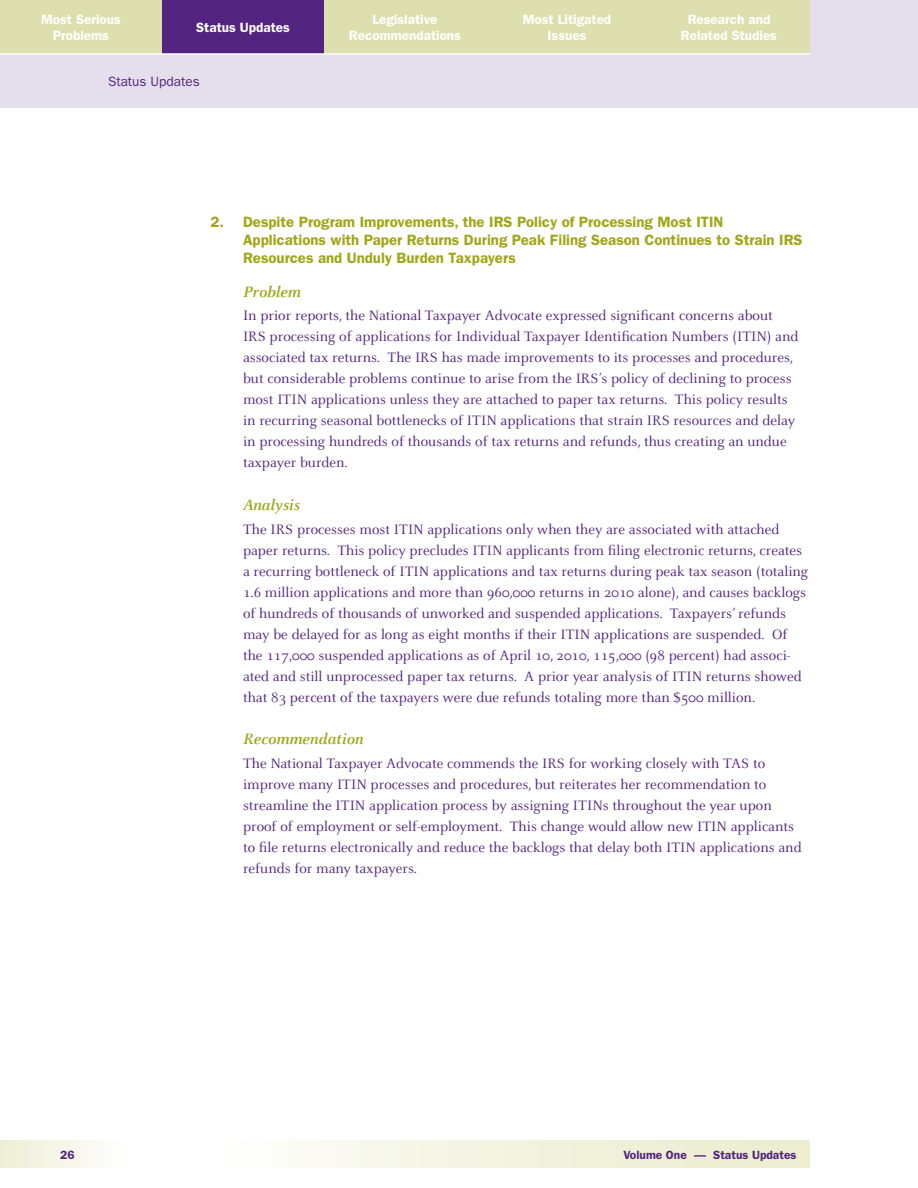
<style>
.page{position:relative;width:918px;height:1188px;background:#fff}
.page>*{position:absolute;margin:0;border:0;box-sizing:border-box;transform-origin:0 0}
.t1{font:italic 700 16.5px "Celeste";color:#9fa617}
.t2{font:15px/21px "Celeste";color:#53247f}
.t3{font:600 15px/18px "Franklin Gothic";color:#9fa617}
.t4{font:600 13.5px/16.5px "Franklin Gothic";color:#fff;text-align:center}
.t5{font:13.5px "Franklin Gothic";color:#53247f}
.t6{font:600 12px "Franklin Gothic";color:#53247f}
</style>
<div class="page">
<div style="left:0;top:0;width:918px;height:108px;background:#e5deec"></div>
<svg style="left:304px;top:1141px;width:506px;height:27px;background:#f1f2de"></svg>
<div style="left:0;top:1141px;width:148px;height:27px;background:linear-gradient(to right,#eeefd5,#fff)"></div>
<div style="left:0;top:0;width:162px;height:54px;background:#dde0ae"></div>
<div style="left:162px;top:0;width:162px;height:54px;background:#53247f"></div>
<div style="left:324px;top:0;width:162px;height:54px;background:#dde0ae"></div>
<div style="left:648px;top:0;width:162px;height:54px;background:#dde0ae"></div>
<div style="left:486px;top:0;width:162px;height:54px;background:#dde0ae"></div>
<hr style="left:0;top:53px;width:810px;height:2px;background:#fff">
<p class="t4" style="left:41px;top:11px;width:81px">Most Serious<br>Problems</p>
<p class="t4" style="left:349px;top:11px;width:114px">Legislative<br>Recommendations</p>
<p class="t4" style="left:523px;top:11px;width:90px">Most Litigated<br>Issues</p>
<p class="t4" style="left:681px;top:11px;width:98px">Research and<br>Related Studies</p>
<p class="t4" style="left:196px;top:19px;width:95px">Status Updates</p>
<p class="t5" style="left:108px;top:74px;width:93px">Status Updates</p>
<p class="t3" style="left:243px;top:213px;width:561px;text-indent:-32px">2. Despite Program Improvements, the IRS Policy of Processing Most ITIN<br>Applications with Paper Returns During Peak Filing Season Continues to Strain IRS<br>Resources and Unduly Burden Taxpayers</p>
<p class="t1" style="left:243px;top:282px;width:59px">Problem</p>
<p class="t2" style="left:243px;top:305px;width:557px">In prior reports, the National Taxpayer Advocate expressed significant concerns about IRS processing of applications for Individual Taxpayer Identification Numbers (ITI N) and associated tax returns. The IRS has made improvements to its processes and procedures, but considerable problems continue to arise from the IRS’s policy of declining to process most ITI N applications unless they are attached to paper tax returns. This policy results in recurring seasonal bottlenecks of ITI N applications that strain IRS resources and delay in processing hundreds of thousands of tax returns and refunds, thus creating an undue taxpayer burden.</p>
<p class="t1" style="left:243px;top:496px;width:59px">Analysis</p>
<p class="t2" style="left:243px;top:519px;width:567px">The IRS processes most ITI N applications only when they are associated with attached paper returns. This policy precludes ITI N applicants from filing electronic returns, creates a recurring bottleneck of ITI N applications and tax returns during peak tax season (totaling 1.6 million applications and more than 960,000 returns in 2010 alone), and causes backlogs of hundreds of thousands of unworked and suspended applications. Taxpayers’ refunds may be delayed for as long as eight months if their ITI N applications are suspended. Of the 117,000 suspended applications as of April 10, 2010, 115,000 (98 percent) had associ&shy;ated and still unprocessed paper tax returns. A prior year analysis of ITI N returns showed that 83 percent of the taxpayers were due refunds totaling more than $500 million.</p>
<p class="t1" style="left:243px;top:730px;width:122px">Recommendation</p>
<p class="t2" style="left:243px;top:753px;width:560px">The National Taxpayer Advocate commends the IRS for working closely with TA S to improve many ITI N processes and procedures, but reiterates her recommendation to streamline the ITI N application process by assigning ITI Ns throughout the year upon proof of employment or self-employment. This change would allow new ITI N applicants to file returns electronically and reduce the backlogs that delay both ITI N applications and refunds for many taxpayers.</p>
<p class="t6" style="left:60px;top:1148px;width:16px">26</p>
<p class="t6" style="left:623px;top:1148px;width:175px">Volume One — Status Updates</p>
</div>
